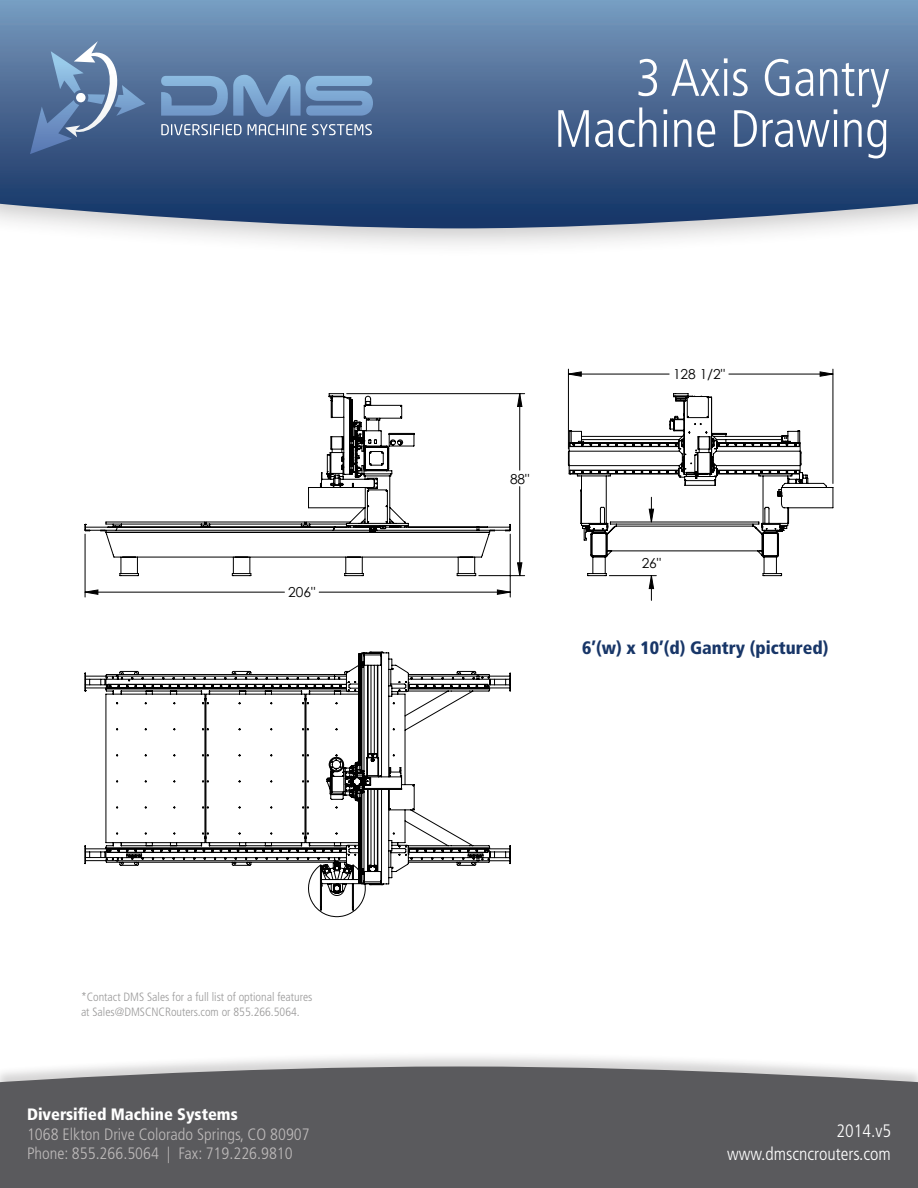
<style>
.page{position:relative;width:918px;height:1188px;background:#fff}
.page>*{position:absolute;margin:0;border:0;box-sizing:border-box;transform-origin:0 0}
.t1{font:300 condensed 52.5px "Frutiger";color:#fff}
.t2{font:300 condensed 18px "Frutiger";color:#fff}
.t3{font:900 condensed 18px "Frutiger";color:#183668}
.t4{font:300 condensed 16.5px/19.5px "Frutiger";color:#bdbaba}
.t5{font:13.8px "Century Gothic";color:#000}
.t6{font:300 condensed 12px "Frutiger";color:#9a9999}
.s1{font-weight:900;color:#fff}
</style>
<div class="page">
<div style="left:0;top:1052px;width:918px;height:136px;background:#231f20;opacity:.19"></div>
<div style="left:0;top:1066px;width:918px;height:122px;background:#5a5a5d"></div>
<div style="left:0;top:0;width:918px;height:258px;background:#231f20;opacity:.25"></div>
<svg style="left:0;top:0;width:918px;height:228px;background:#4d6b94"></svg>
<svg style="left:30px;top:41px;width:116px;height:113px;background:#607da4"></svg>
<div style="left:76px;top:93px;width:10px;height:9px;background:#fff;border-radius:5px"></div>
<svg style="left:161px;top:75px;width:213px;height:42px;background:#6a8fb9"></svg>
<svg style="left:161px;top:124px;width:81px;height:11px"></svg>
<svg style="left:248px;top:124px;width:58px;height:11px"></svg>
<svg style="left:312px;top:124px;width:60px;height:11px"></svg>
<hr style="left:568px;top:369px;width:1px;height:80px;background:#000">
<hr style="left:833px;top:369px;width:1px;height:115px;background:#000">
<hr style="left:85px;top:534px;width:1px;height:63px;background:#000">
<hr style="left:510px;top:534px;width:1px;height:63px;background:#000">
<svg style="left:85px;top:372px;width:748px;height:222px"></svg>
<svg style="left:567px;top:393px;width:267px;height:183px"></svg>
<svg style="left:84px;top:393px;width:427px;height:183px"></svg>
<svg style="left:84px;top:651px;width:427px;height:267px"></svg>
<p class="t5" style="left:288px;top:583px;width:29px">206"</p>
<p class="t6" style="left:81px;top:990px;width:233px">*Contact DMS Sales for a full list of optional features</p>
<p class="t6" style="left:81px;top:1005px;width:220px">at Sales@DMSCNCRouters.com or 855.266.5064.</p>
<p class="t4" style="left:27px;top:1105px;width:284px"><span class="s1">Diversified Machine Systems<br></span>1068 Elkton Drive Colorado Springs, CO 80907</p>
<p class="t4" style="left:27px;top:1144px;width:267px">Phone: 855.266.5064 | Fax: 719.226.9810</p>
<p class="t1" style="left:636px;top:48px;width:255px">3 Axis Gantry</p>
<p class="t1" style="left:554px;top:99px;width:337px">Machine Drawing</p>
<p class="t5" style="left:510px;top:469px;width:21px">88"</p>
<p class="t5" style="left:673px;top:365px;width:54px">128 1/2"</p>
<p class="t5" style="left:642px;top:553px;width:21px">26"</p>
<p class="t3" style="left:582px;top:636px;width:248px">6’(w) x 10’(d) Gantry (pictured)</p>
<p class="t2" style="left:836px;top:1121px;width:56px">2014.v5</p>
<p class="t2" style="left:727px;top:1143px;width:165px">www.dmscncrouters.com</p>
</div>
